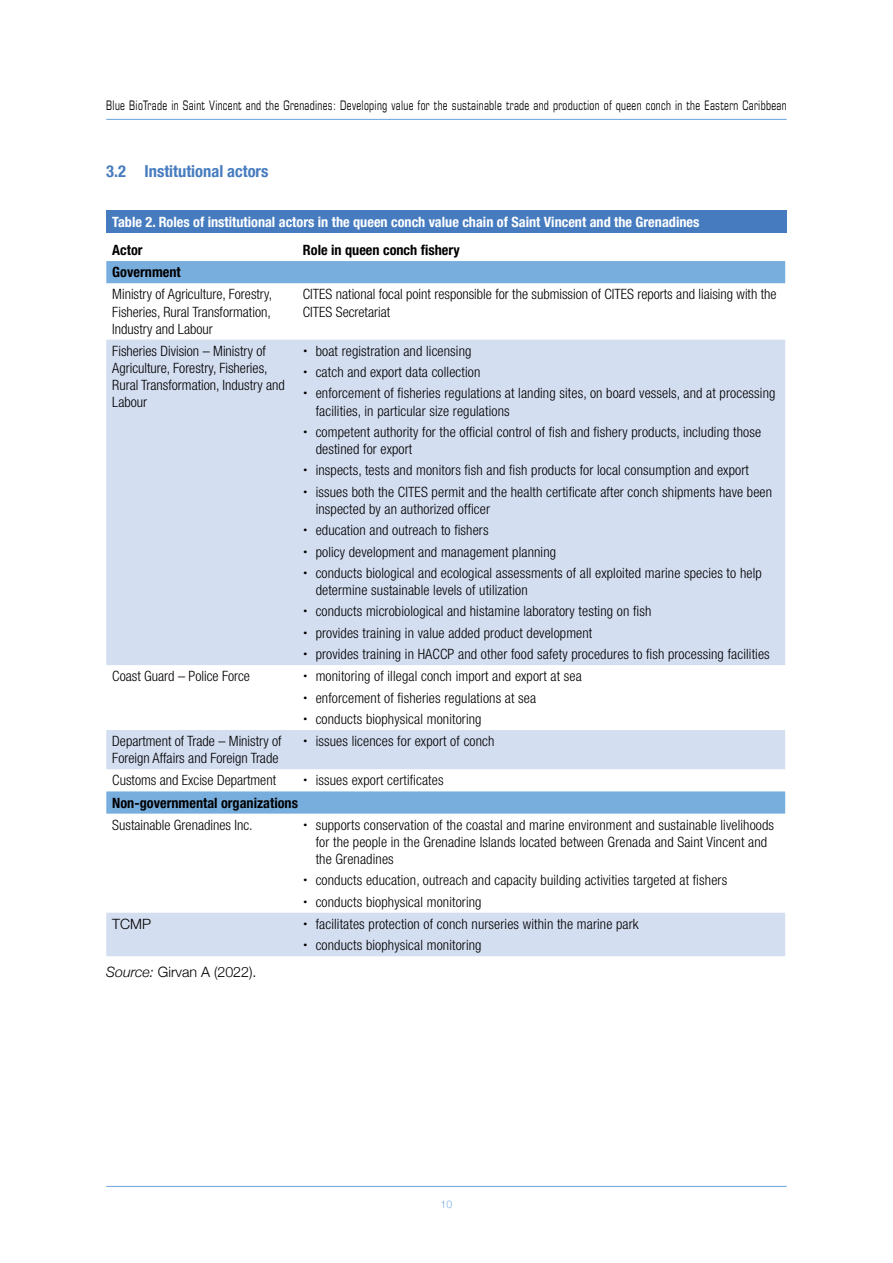
<style>
.page{position:relative;width:893px;height:1263px;background:#fff}
.page>*{position:absolute;margin:0;border:0;box-sizing:border-box;transform-origin:0 0}
.t1{font:700 condensed 16.5px "Helvetica Neue";color:#467cbf}
.t2{font:300 condensed 14.25px/21.3px "Helvetica Neue LT Std";letter-spacing:.01em;color:#000}
.t3{font:700 condensed 14.25px "Helvetica Neue LT Std";color:#fff}
.t4{font:700 condensed 14.25px "Helvetica Neue LT Std";color:#000}
.t5{font:300 14.25px "Helvetica Neue";color:#000}
.t6{font:300 14.25px "Helvetica Neue LT Std";color:#000}
.t7{font:condensed 13.2px "Eurostile LT Std";letter-spacing:.03em;color:#000;scale:.8 1}
.t8{font:300 10.5px "Helvetica Neue";color:#78aede}
.s1{font-style:italic}
</style>
<div class="page">
<div style="left:106px;top:211px;width:681px;height:22px;background:#467cbf"></div>
<svg style="left:106px;top:261px;width:679px;height:553px"></svg>
<svg style="left:106px;top:340px;width:679px;height:429px;fill:#d4def1"></svg>
<hr style="left:106px;top:119px;width:681px;height:1px;background:#78aede">
<hr style="left:106px;top:1186px;width:681px;height:1px;background:#78aede">
<div style="left:106px;top:913px;width:679px;height:43px;background:#d4def1"></div>
<p class="t7" style="left:106px;top:97px;width:852px">Blue BioTrade in Saint Vincent and the Grenadines: Developing value for the sustainable trade and production of queen conch in the Eastern Caribbean</p>
<p class="t1" style="left:106px;top:158px;width:164px">3.2 Institutional actors</p>
<p class="t3" style="left:112px;top:213px;width:589px">Table 2. Roles of institutional actors in the queen conch value chain of Saint Vincent and the Grenadines</p>
<p class="t4" style="left:112px;top:241px;width:32px">Actor</p>
<p class="t4" style="left:303px;top:241px;width:158px">Role in queen conch fishery</p>
<p class="t4" style="left:112px;top:264px;width:70px">Government</p>
<p class="t2" style="left:112px;top:286px;width:161px;line-height:17.1px;text-align:justify">Ministry of Agriculture, Forestry, Fisheries, Rural Transformation, Industry and Labour</p>
<p class="t2" style="left:303px;top:286px;width:475px;line-height:17.1px">CITES national focal point responsible for the submission of CITES reports and liaising with the<br>CITES Secretariat</p>
<p class="t2" style="left:112px;top:342px;width:174px;line-height:17.1px">Fisheries Division – Ministry of<br>Agriculture, Forestry, Fisheries,<br>Rural Transformation, Industry and<br>Labour</p>
<p class="t2" style="left:316px;top:340px;width:461px">boat registration and licensing<br>catch and export data collection<br>enforcement of fisheries regulations at landing sites, on board vessels, and at processing</p>
<p class="t2" style="left:316px;top:400px;width:447px">facilities, in particular size regulations<br>competent authority for the official control of fish and fishery products, including those</p>
<p class="t2" style="left:316px;top:438px;width:458px">destined for export<br>inspects, tests and monitors fish and fish products for local consumption and export issues both the CITES permit and the health certificate after conch shipments have been</p>
<p class="t2" style="left:316px;top:498px;width:448px">inspected by an authorized officer<br>education and outreach to fishers<br>policy development and management planning<br>conducts biological and ecological assessments of all exploited marine species to help</p>
<p class="t2" style="left:316px;top:579px;width:456px">determine sustainable levels of utilization<br>conducts microbiological and histamine laboratory testing on fish<br>provides training in value added product development<br>provides training in HACCP and other food safety procedures to fish processing facilities</p>
<p class="t2" style="left:112px;top:665px;width:139px">Coast Guard – Police Force</p>
<p class="t2" style="left:316px;top:665px;width:268px">monitoring of illegal conch import and export at sea enforcement of fisheries regulations at sea conducts biophysical monitoring</p>
<p class="t2" style="left:112px;top:732px;width:171px;line-height:17.1px">Department of Trade – Ministry of<br>Foreign Affairs and Foreign Trade</p>
<p class="t2" style="left:316px;top:730px;width:180px">issues licences for export of conch</p>
<p class="t2" style="left:112px;top:769px;width:165px">Customs and Excise Department</p>
<p class="t2" style="left:316px;top:769px;width:129px">issues export certificates</p>
<p class="t4" style="left:112px;top:794px;width:187px">Non-governmental organizations</p>
<p class="t2" style="left:112px;top:814px;width:142px">Sustainable Grenadines Inc.</p>
<p class="t2" style="left:316px;top:816px;width:460px;line-height:17.1px">supports conservation of the coastal and marine environment and sustainable livelihoods for the people in the Grenadine Islands located between Grenada and Saint Vincent and the Grenadines</p>
<p class="t2" style="left:316px;top:869px;width:413px">conducts education, outreach and capacity building activities targeted at fishers conducts biophysical monitoring</p>
<p class="t6" style="left:112px;top:915px;width:40px">TCMP</p>
<p class="t2" style="left:316px;top:913px;width:325px">facilitates protection of conch nurseries within the marine park conducts biophysical monitoring</p>
<p class="t5" style="left:106px;top:961px;width:152px"><span class="s1">Source:</span> Girvan A (2022).</p>
<p class="t8" style="left:441px;top:1195px;width:13px">10</p>
</div>
